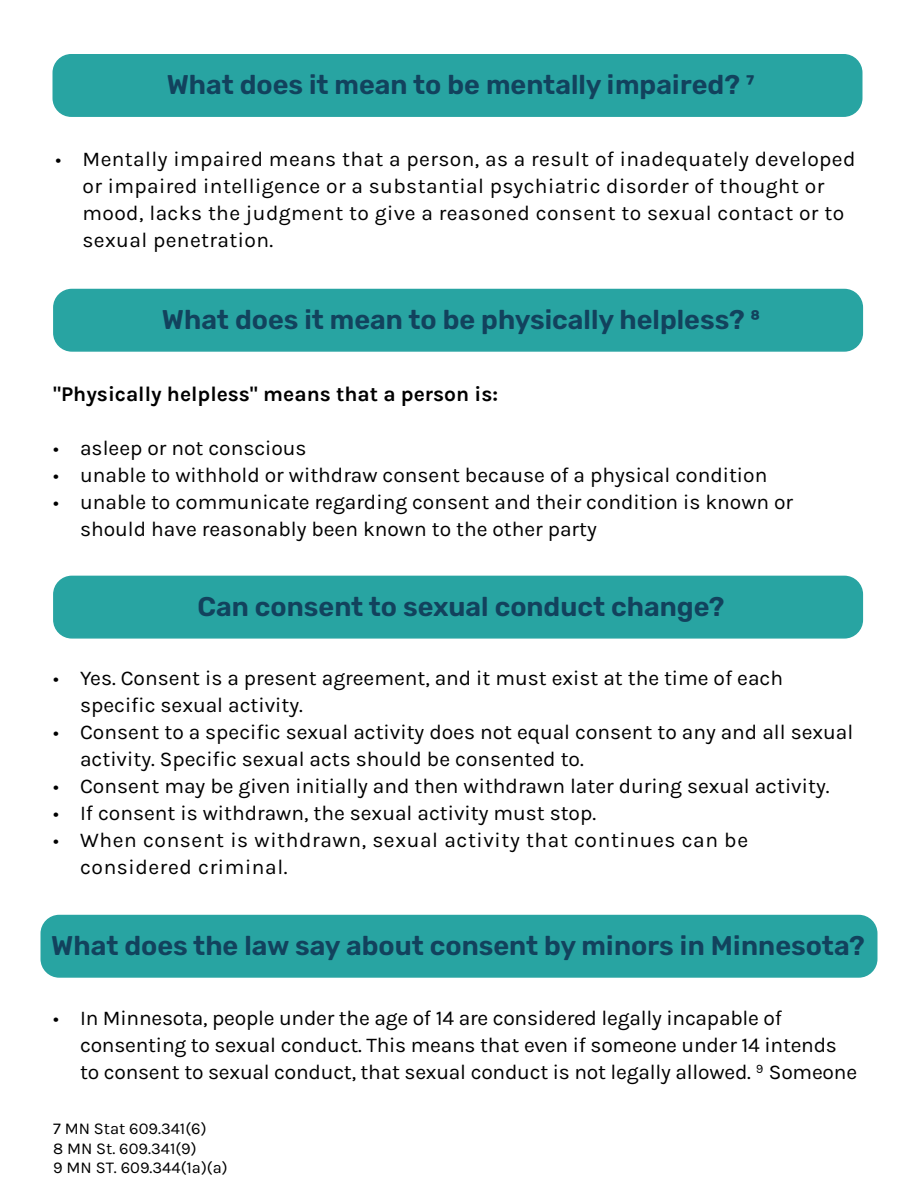
<style>
.page{position:relative;width:918px;height:1188px;background:#fff}
.page>*{position:absolute;margin:0;border:0;box-sizing:border-box;transform-origin:0 0}
.t1{font:600 27px "Rubik";color:#12425d}
.t2{font:21px/27px "Karla";color:#000}
.t3{font:21px/27px "Karla";letter-spacing:.02em;color:#000}
.t4{font:21px/27px "Karla";letter-spacing:.03em;color:#000}
.t5{font:700 21px "Karla";color:#000}
.t6{font:16.5px/19.8px "Karla";color:#000}
</style>
<div class="page">
<div style="left:53px;top:55px;width:809px;height:61px;background:#28a4a2;border-radius:18px"></div>
<div style="left:52px;top:54px;width:810px;height:63px;border:2px solid #28a4a2;border-radius:18px"></div>
<div style="left:54px;top:290px;width:808px;height:61px;background:#28a4a2;border-radius:18px"></div>
<div style="left:53px;top:289px;width:810px;height:63px;border:2px solid #28a4a2;border-radius:18px"></div>
<div style="left:54px;top:576px;width:808px;height:62px;background:#28a4a2;border-radius:18px"></div>
<div style="left:53px;top:576px;width:810px;height:63px;border:2px solid #28a4a2;border-radius:18px"></div>
<div style="left:41px;top:916px;width:836px;height:61px;background:#28a4a2;border-radius:18px"></div>
<div style="left:40px;top:915px;width:838px;height:63px;border:2px solid #28a4a2;border-radius:18px"></div>
<p class="t1" style="left:167px;top:69px;width:589px">What does it mean to be mentally impaired? 7</p>
<p class="t3" style="left:83px;top:145px;width:775px;text-indent:-27px">• Mentally impaired means that a person, as a result of inadequately developed or impaired intelligence or a substantial psychiatric disorder of thought or mood, lacks the judgment to give a reasoned consent to sexual contact or to sexual penetration.</p>
<p class="t1" style="left:162px;top:304px;width:600px">What does it mean to be physically helpless? 8</p>
<p class="t5" style="left:53px;top:380px;width:446px">"Physically helpless" means that a person is:</p>
<p class="t2" style="left:53px;top:434px;width:255px">• asleep or not conscious</p>
<p class="t2" style="left:53px;top:461px;width:716px">• unable to withhold or withdraw consent because of a physical condition</p>
<p class="t2" style="left:80px;top:488px;width:715px;text-indent:-27px">• unable to communicate regarding consent and their condition is known or should have reasonably been known to the other party</p>
<p class="t1" style="left:198px;top:591px;width:529px">Can consent to sexual conduct change?</p>
<p class="t2" style="left:80px;top:663px;width:704px;text-indent:-27px">• Yes. Consent is a present agreement, and it must exist at the time of each specific sexual activity.</p>
<p class="t2" style="left:80px;top:717px;width:775px;text-indent:-27px">• Consent to a specific sexual activity does not equal consent to any and all sexual activity. Specific sexual acts should be consented to.</p>
<p class="t2" style="left:53px;top:771px;width:778px">• Consent may be given initially and then withdrawn later during sexual activity.</p>
<p class="t2" style="left:53px;top:798px;width:544px">• If consent is withdrawn, the sexual activity must stop.</p>
<p class="t4" style="left:80px;top:825px;width:670px;text-indent:-27px">• When consent is withdrawn, sexual activity that continues can be considered criminal.</p>
<p class="t1" style="left:51px;top:931px;width:815px">What does the law say about consent by minors in Minnesota?</p>
<p class="t2" style="left:80px;top:1004px;width:779px;text-indent:-27px">• In Minnesota, people under the age of 14 are considered legally incapable of consenting to sexual conduct. This means that even if someone under 14 intends to consent to sexual conduct, that sexual conduct is not legally allowed. 9 Someone</p>
<p class="t6" style="left:53px;top:1118px;width:176px">7 MN Stat 609.341(6)<br>8 MN St. 609.341(9)<br>9 MN ST. 609.344(1a)(a)</p>
</div>
